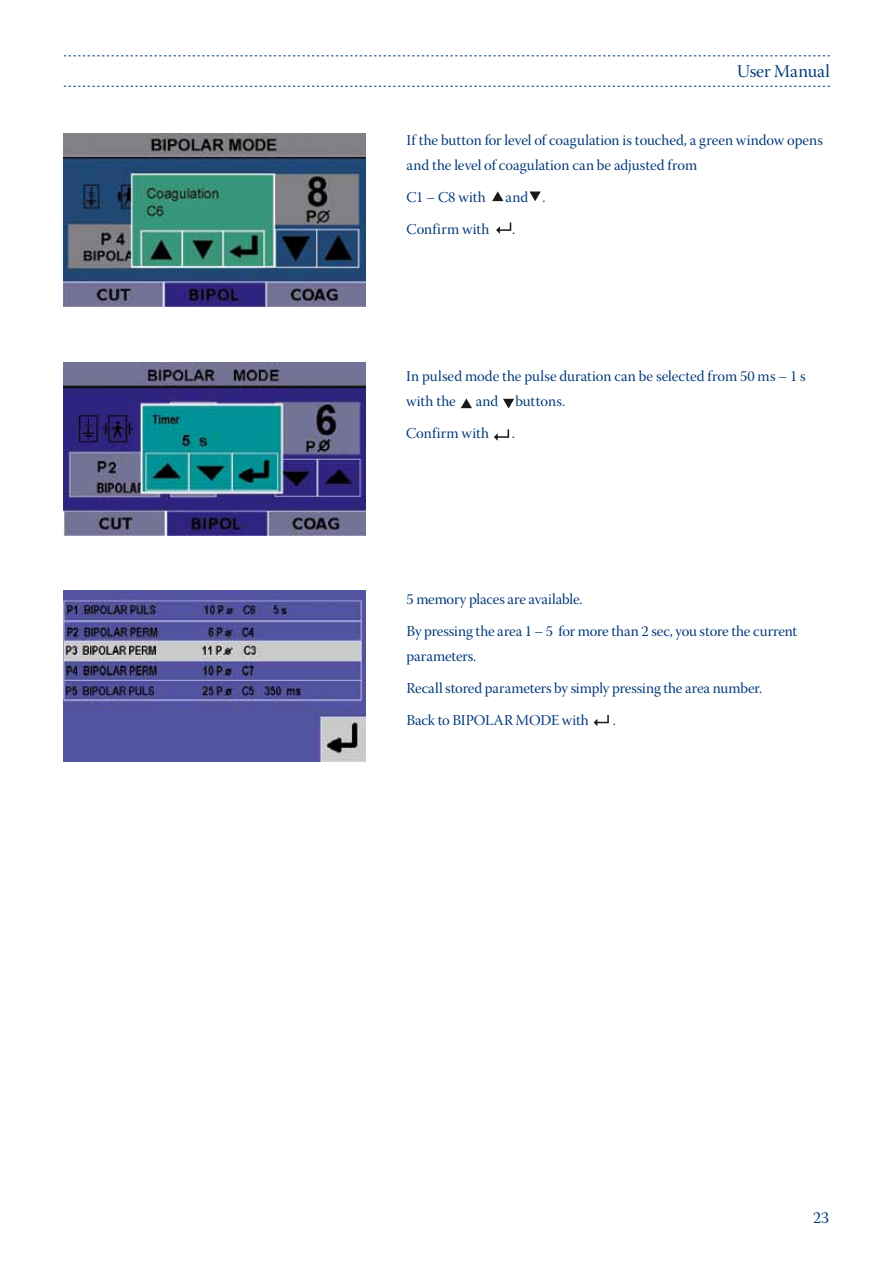
<style>
.page{position:relative;width:893px;height:1263px;background:#fff}
.page>*{position:absolute;margin:0;border:0;box-sizing:border-box;transform-origin:0 0}
.t1{font:18px "Warnock Pro Subh";letter-spacing:-.005em;color:#003978}
.t2{font:16.5px "Warnock Pro Subh";color:#003978}
.t3{font:15px/32px "Warnock Pro Subh";letter-spacing:-.005em;color:#003978}
.t4{font:15px "Warnock Pro Subh";letter-spacing:.015em;color:#003978}
</style>
<div class="page">
<svg style="left:64px;top:56px;width:766px;height:1px"></svg>
<svg style="left:64px;top:86px;width:766px;height:1px"></svg>
<img style="left:64px;top:134px;width:302px;height:172px">
<img style="left:64px;top:363px;width:302px;height:172px">
<img style="left:64px;top:590px;width:302px;height:171px">
<svg style="left:594px;top:715px;width:15px;height:11px"></svg>
<svg style="left:492px;top:191px;width:11px;height:10px"></svg>
<svg style="left:529px;top:191px;width:12px;height:10px"></svg>
<svg style="left:496px;top:222px;width:15px;height:12px"></svg>
<svg style="left:494px;top:429px;width:15px;height:12px"></svg>
<svg style="left:461px;top:398px;width:11px;height:10px"></svg>
<svg style="left:503px;top:399px;width:11px;height:9px"></svg>
<p class="t1" style="left:737px;top:61px;width:94px">User Manual</p>
<p class="t3" style="left:406px;top:129px;width:418px;line-height:25.5px">If the button for level of coagulation is touched, a green window opens and the level of coagulation can be adjusted from</p>
<p class="t3" style="left:406px;top:183px;width:81px">C1 – C8 with</p>
<p class="t3" style="left:506px;top:183px;width:41px">and .</p>
<p class="t4" style="left:406px;top:220px;width:84px">Confirm with</p>
<p class="t3" style="left:512px;top:215px;width:5px">.</p>
<p class="t3" style="left:406px;top:365px;width:401px;line-height:25.5px">In pulsed mode the pulse duration can be selected from 50 ms – 1 s with the</p>
<p class="t3" style="left:406px;top:387px;width:160px;text-indent:70px">and buttons.<br>Confirm with</p>
<p class="t3" style="left:512px;top:419px;width:5px">.</p>
<p class="t3" style="left:406px;top:585px;width:392px">5 memory places are available.<br>By pressing the area 1 – 5 for more than 2 sec, you store the current</p>
<p class="t3" style="left:406px;top:642px;width:357px">parameters.<br>Recall stored parameters by simply pressing the area number.<br>Back to BIPOLAR MODE with</p>
<p class="t3" style="left:613px;top:706px;width:5px">.</p>
<p class="t2" style="left:813px;top:1208px;width:17px">23</p>
</div>
